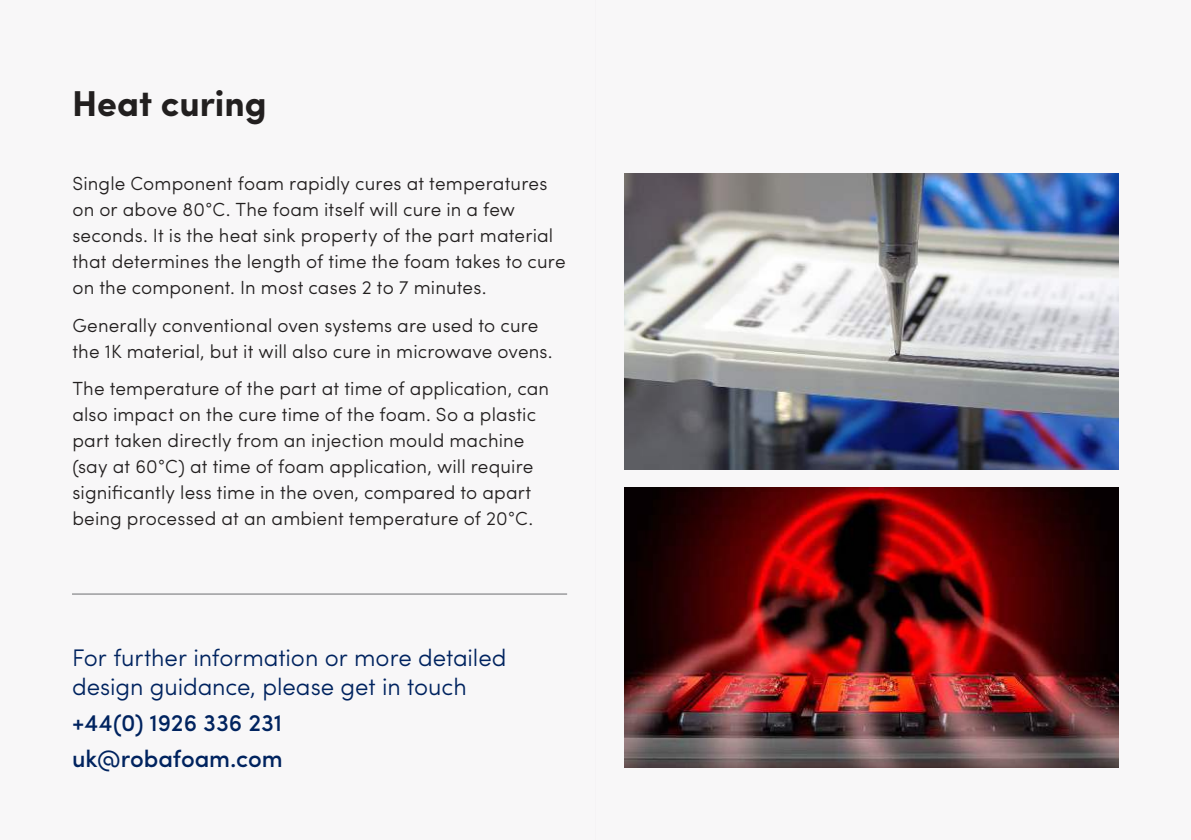
<style>
.page{position:relative;width:1191px;height:840px;background:#fff}
.page>*{position:absolute;margin:0;border:0;box-sizing:border-box;transform-origin:0 0}
.t1{font:700 36px "Sofia Pro";letter-spacing:-.005em;color:#221f1f}
.t2{font:300 24px/28.8px "Sofia Pro";color:#00235f}
.t3{font:500 24px/36px "Sofia Pro";letter-spacing:-.005em;color:#00235f}
.t4{font:300 19px/26px "Sofia Pro";letter-spacing:.005em;color:#221f1f}
</style>
<div class="page">
<div style="left:0;top:0;width:595px;height:839px;background:#f8f7f8"></div>
<div style="left:595px;top:0;width:596px;height:839px;background:#f8f7f8"></div>
<img style="left:624px;top:487px;width:495px;height:280px">
<img style="left:624px;top:173px;width:495px;height:296px">
<hr style="left:72px;top:593px;width:495px;height:1px;background:#6c6e70">
<h1 class="t1" style="left:72px;top:90px;width:196px">Heat curing</h1>
<p class="t4" style="left:72px;top:172px;width:495px">Single Component foam rapidly cures at temperatures on or above 80°C. The foam itself will cure in a few seconds. It is the heat sink property of the part material that determines the length of time the foam takes to cure on the component. In most cases 2 to 7 minutes.</p>
<p class="t4" style="left:72px;top:314px;width:482px">Generally conventional oven systems are used to cure the 1K material, but it will also cure in microwave ovens.</p>
<p class="t4" style="left:72px;top:377px;width:478px">The temperature of the part at time of application, can also impact on the cure time of the foam. So a plastic part taken directly from an injection mould machine (say at 60°C) at time of foam application, will require significantly less time in the oven, compared to apart being processed at an ambient temperature of 20°C.</p>
<p class="t2" style="left:72px;top:645px;width:436px">For further information or more detailed design guidance, please get in touch</p>
<p class="t3" style="left:72px;top:707px;width:212px">+44(0) 1926 336 231 uk@robafoam.com</p>
</div>
